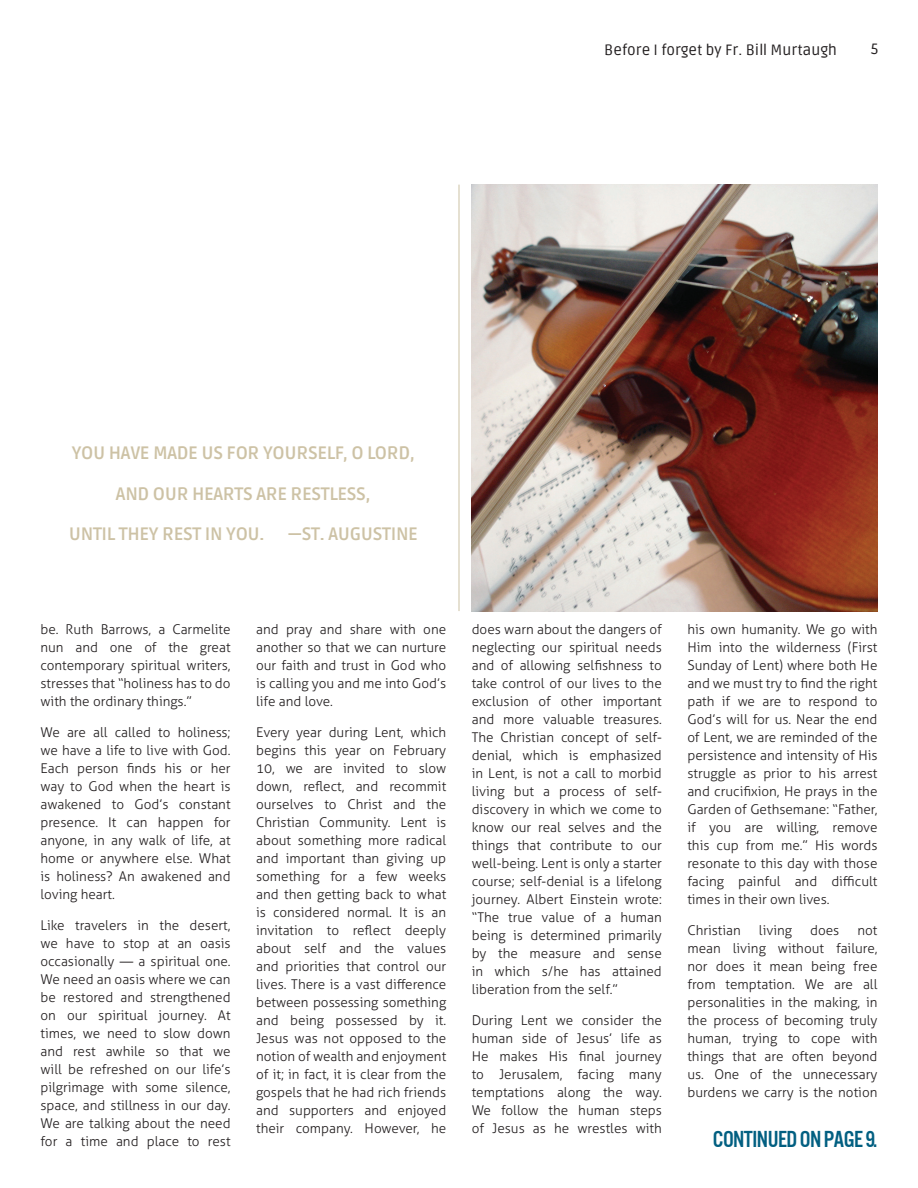
<style>
.page{position:relative;width:918px;height:1188px;background:#fff}
.page>*{position:absolute;margin:0;border:0;box-sizing:border-box;transform-origin:0 0}
.Event_Title{font:24px "U.S.101";letter-spacing:-.025em;color:#025f81}
.t1{font:700 18px "Ruda";letter-spacing:-.02em;color:#cdc2a5}
.t2{font:15px "Ruda";color:#231f20}
.body_text{font:300 13.5px/18px "Aller";color:#231f20;text-align:justify}
</style>
<div class="page">
<img style="left:472px;top:185px;width:406px;height:426px">
<hr style="left:459px;top:185px;width:1px;height:426px;background:#cdc2a5">
<p class="t2" style="left:604px;top:41px;width:234px">Before I forget by Fr. Bill Murtaugh</p>
<p class="t2" style="left:871px;top:41px;width:9px">5</p>
<p class="t1" style="left:72px;top:443px;width:345px">YOU HAVE MADE US FOR YOURSELF, O LORD,</p>
<p class="t1" style="left:116px;top:483px;width:256px">AND OUR HEARTS ARE RESTLESS,</p>
<p class="t1" style="left:69px;top:524px;width:197px">UNTIL THEY REST IN YOU.</p>
<p class="t1" style="left:287px;top:524px;width:132px">—ST. AUGUSTINE</p>
<p class="body_text" style="left:40px;top:620px;width:192px">be. Ruth Barrows, a Carmelite nun and one of the great contemporary spiritual writers, stresses that “holiness has to do with the ordinary things.”</p>
<p class="body_text" style="left:40px;top:723px;width:192px">We are all called to holiness; we have a life to live with God.<br>Each person finds his or her way to God when the heart is awakened to God’s constant presence. It can happen for anyone, in any walk of life, at home or anywhere else. What is holiness? An awakened and loving heart.</p>
<p class="body_text" style="left:40px;top:916px;width:192px">Like travelers in the desert, we have to stop at an oasis occasionally — a spiritual one.<br>We need an oasis where we can be restored and strengthened on our spiritual journey. At times, we need to slow down and rest awhile so that we will be refreshed on our life’s pilgrimage with some silence, space, and stillness in our day.<br>We are talking about the need for a time and place to rest</p>
<p class="body_text" style="left:256px;top:620px;width:192px">and pray and share with one another so that we can nurture our faith and trust in God who is calling you and me into God’s life and love.</p>
<p class="body_text" style="left:256px;top:723px;width:192px">Every year during Lent, which begins this year on February 10, we are invited to slow down, reflect, and recommit ourselves to Christ and the Christian Community. Lent is about something more radical and important than giving up something for a few weeks and then getting back to what is considered normal. It is an invitation to reflect deeply about self and the values and priorities that control our lives. There is a vast difference between possessing something and being possessed by it.<br>Jesus was not opposed to the notion of wealth and enjoyment of it; in fact, it is clear from the gospels that he had rich friends and supporters and enjoyed their company. However, he</p>
<p class="body_text" style="left:472px;top:620px;width:192px">does warn about the dangers of neglecting our spiritual needs and of allowing selfishness to take control of our lives to the exclusion of other important and more valuable treasures.<br>The Christian concept of self&shy;denial, which is emphasized in Lent, is not a call to morbid living but a process of self&shy;discovery in which we come to know our real selves and the things that contribute to our well-being. Lent is only a starter course; self-denial is a lifelong journey. Albert Einstein wrote: “The true value of a human being is determined primarily by the measure and sense in which s/he has attained liberation from the self.”</p>
<p class="body_text" style="left:472px;top:1011px;width:192px">During Lent we consider the human side of Jesus’ life as He makes His final journey to Jerusalem, facing many temptations along the way.<br>We follow the human steps of Jesus as he wrestles with</p>
<p class="body_text" style="left:687px;top:620px;width:192px">his own humanity. We go with Him into the wilderness (First Sunday of Lent) where both He and we must try to find the right path if we are to respond to God’s will for us. Near the end of Lent, we are reminded of the persistence and intensity of His struggle as prior to his arrest and crucifixion, He prays in the Garden of Gethsemane: “Father, if you are willing, remove this cup from me.” His words resonate to this day with those facing painful and difficult times in their own lives.</p>
<p class="body_text" style="left:687px;top:921px;width:55px">Christian</p>
<p class="body_text" style="left:759px;top:921px;width:35px">living</p>
<p class="body_text" style="left:810px;top:921px;width:31px">does</p>
<p class="body_text" style="left:687px;top:921px;width:192px;text-indent:170px">not mean living without failure, nor does it mean being free from temptation. We are all personalities in the making, in the process of becoming truly human, trying to cope with things that are often beyond us. One of the unnecessary burdens we carry is the notion</p>
<p class="Event_Title" style="left:713px;top:1127px;width:166px">CONTINUED ON PAGE 9.</p>
</div>
